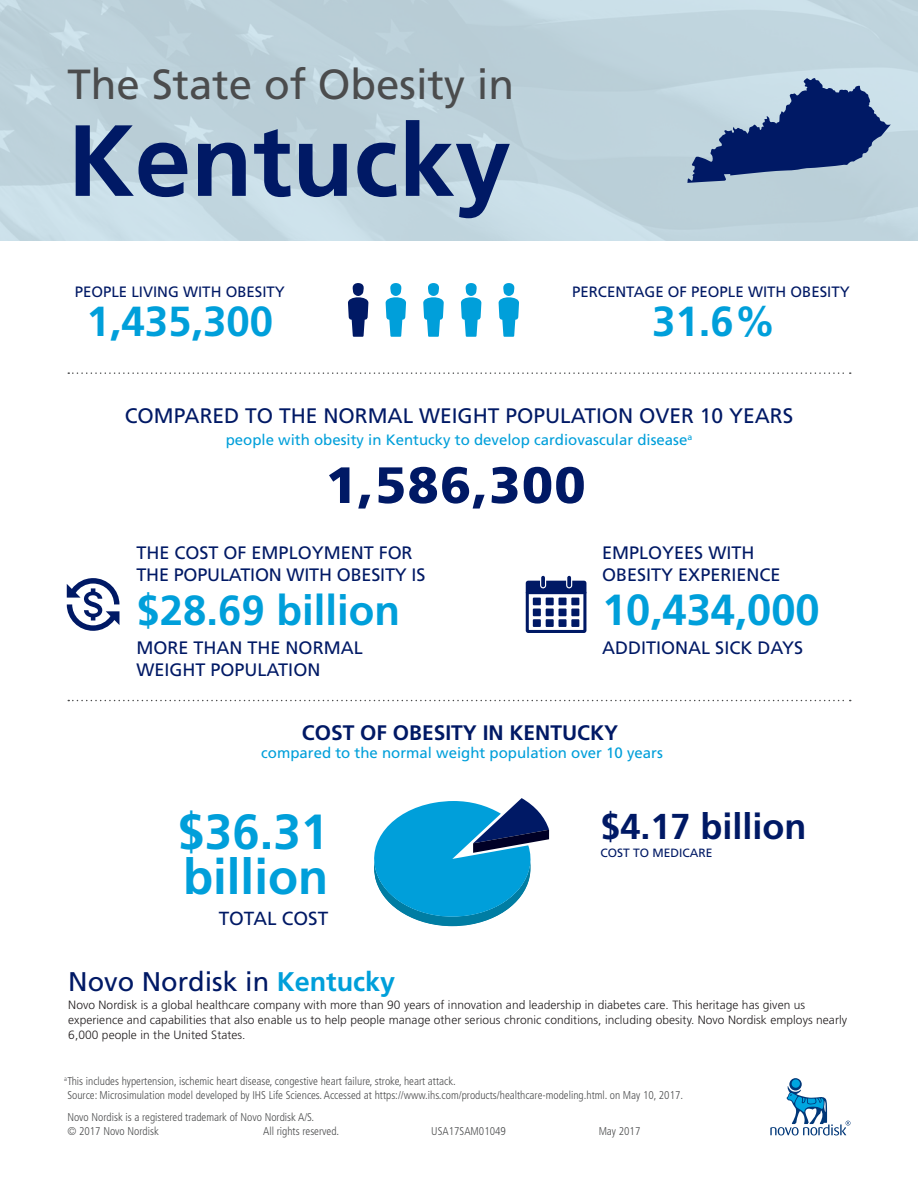
<style>
.page{position:relative;width:918px;height:1188px;background:#fff}
.page>*{position:absolute;margin:0;border:0;box-sizing:border-box;transform-origin:0 0}
.t1{font:700 100.95px "Frutiger LT Std";color:#001965}
.t2{font:900 51px "Frutiger LT Std";letter-spacing:.025em;color:#001965}
.t3{font:700 49.35px/45.6px "Frutiger LT Std";color:#009fda}
.t4{font:700 43.5px "Frutiger LT Std";color:#009fda}
.t5{font:42.15px "Frutiger LT Std";color:#4b4c4d}
.t6{font:700 42px "Frutiger LT Std";color:#009fda}
.t7{font:700 36px "Frutiger LT Std";color:#001965}
.t8{font:27px "Frutiger LT Std";color:#001965}
.t9{font:21px "Frutiger LT Std";color:#001965}
.t10{font:700 21px "Frutiger LT Std";color:#001965}
.t11{font:18.9px "Frutiger LT Std";color:#001965}
.t12{font:18px/22.2px "Frutiger LT Std";color:#001965}
.t13{font:15px "Frutiger LT Std";color:#009fda}
.t14{font:15px "Frutiger LT Std";color:#001965}
.t15{font:300 12px/15px "Frutiger";letter-spacing:.005em;color:#231f20}
.t16{font:12px "Frutiger LT Std";color:#001965}
.t17{font:300 condensed 11.25px/15px "Frutiger";color:#4b4c4d}
.s1{font-weight:700;color:#009fda}
</style>
<div class="page">
<svg style="left:0;top:0;width:918px;height:240px;fill:#bed3dc"></svg>
<svg style="left:67px;top:578px;width:52px;height:53px"></svg>
<svg style="left:789px;top:1078px;width:13px;height:13px"></svg>
<div style="left:792px;top:1079px;width:8px;height:9px;background:#00a6e0;border-radius:50%"></div>
<svg style="left:770px;top:1086px;width:80px;height:50px"></svg>
<svg style="left:68px;top:372px;width:783px;height:2px"></svg>
<svg style="left:68px;top:700px;width:783px;height:1px"></svg>
<div style="left:526px;top:581px;width:60px;height:52px;border:3px solid #001965"></div>
<div style="left:533px;top:598px;width:8px;height:7px;border:2px solid #001965"></div>
<div style="left:546px;top:598px;width:7px;height:6px;background:#001965"></div>
<div style="left:546px;top:598px;width:8px;height:7px;border:2px solid #001965"></div>
<div style="left:559px;top:598px;width:7px;height:6px;background:#001965"></div>
<div style="left:559px;top:598px;width:8px;height:7px;border:2px solid #001965"></div>
<div style="left:572px;top:598px;width:7px;height:6px;background:#001965"></div>
<div style="left:571px;top:598px;width:8px;height:7px;border:2px solid #001965"></div>
<div style="left:533px;top:609px;width:8px;height:7px;border:2px solid #001965"></div>
<div style="left:546px;top:609px;width:7px;height:6px;background:#001965"></div>
<div style="left:546px;top:609px;width:8px;height:7px;border:2px solid #001965"></div>
<div style="left:559px;top:609px;width:7px;height:6px;background:#001965"></div>
<div style="left:559px;top:609px;width:8px;height:7px;border:2px solid #001965"></div>
<div style="left:572px;top:609px;width:7px;height:6px;background:#001965"></div>
<div style="left:571px;top:609px;width:8px;height:7px;border:2px solid #001965"></div>
<svg style="left:534px;top:598px;width:6px;height:26px"></svg>
<div style="left:533px;top:619px;width:8px;height:8px;border:2px solid #001965"></div>
<div style="left:546px;top:620px;width:7px;height:6px;background:#001965"></div>
<div style="left:546px;top:619px;width:8px;height:8px;border:2px solid #001965"></div>
<div style="left:559px;top:620px;width:7px;height:6px;background:#001965"></div>
<div style="left:559px;top:619px;width:8px;height:8px;border:2px solid #001965"></div>
<div style="left:572px;top:620px;width:7px;height:6px;background:#001965"></div>
<div style="left:571px;top:619px;width:8px;height:8px;border:2px solid #001965"></div>
<hr style="left:527px;top:591px;width:58px;height:3px;background:#001965">
<div style="left:527px;top:582px;width:59px;height:11px;background:#001965"></div>
<div style="left:540px;top:578px;width:6px;height:7px;background:#fff"></div>
<svg style="left:566px;top:578px;width:6px;height:7px"></svg>
<svg style="left:541px;top:578px;width:4px;height:7px"></svg>
<svg style="left:567px;top:578px;width:4px;height:7px"></svg>
<svg style="left:348px;top:283px;width:21px;height:54px"></svg>
<svg style="left:385px;top:283px;width:21px;height:54px"></svg>
<svg style="left:423px;top:283px;width:21px;height:54px"></svg>
<svg style="left:461px;top:283px;width:21px;height:54px"></svg>
<svg style="left:498px;top:283px;width:21px;height:54px"></svg>
<svg style="left:687px;top:78px;width:204px;height:105px"></svg>
<svg style="left:374px;top:798px;width:175px;height:128px"></svg>
<h3 class="t5" style="left:68px;top:60px;width:448px">The State of Obesity in</h3>
<h1 class="t1" style="left:68px;top:101px;width:445px">Kentucky</h1>
<h3 class="t14" style="left:75px;top:283px;width:212px">PEOPLE LIVING WITH OBESITY</h3>
<h3 class="t6" style="left:86px;top:297px;width:188px">1,435,300</h3>
<h3 class="t14" style="left:572px;top:283px;width:279px">PERCENTAGE OF PEOPLE WITH OBESITY</h3>
<h3 class="t6" style="left:652px;top:297px;width:125px">31.6%</h3>
<h3 class="t9" style="left:125px;top:403px;width:670px">COMPARED TO THE NORMAL WEIGHT POPULATION OVER 10 YEARS</h3>
<h3 class="t13" style="left:226px;top:431px;width:468px">people with obesity in Kentucky to develop cardiovascular disease<sup>a</sup></h3>
<h2 class="t2" style="left:326px;top:454px;width:261px">1,586,300</h2>
<h3 class="t12" style="left:136px;top:542px;width:291px">THE COST OF EMPLOYMENT FOR<br>THE POPULATION WITH OBESITY IS</h3>
<h3 class="t6" style="left:136px;top:586px;width:265px">$28.69 billion</h3>
<h3 class="t12" style="left:136px;top:637px;width:228px">MORE THAN THE NORMAL<br>WEIGHT POPULATION</h3>
<h3 class="t12" style="left:602px;top:542px;width:180px">EMPLOYEES WITH<br>OBESITY EXPERIENCE</h3>
<h3 class="t4" style="left:602px;top:584px;width:219px">10,434,000</h3>
<h3 class="t12" style="left:602px;top:637px;width:202px">ADDITIONAL SICK DAYS</h3>
<h3 class="t10" style="left:302px;top:721px;width:318px">COST OF OBESITY IN KENTUCKY</h3>
<h3 class="t13" style="left:261px;top:744px;width:403px">compared to the normal weight population over 10 years</h3>
<h3 class="t3" style="left:178px;top:809px;width:152px">$36.31 billion</h3>
<h3 class="t11" style="left:219px;top:907px;width:111px">TOTAL COST</h3>
<h3 class="t7" style="left:600px;top:805px;width:208px">$4.17 billion</h3>
<p class="t16" style="left:600px;top:846px;width:114px">COST TO MEDICARE</p>
<h3 class="t8" style="left:68px;top:965px;width:329px">Novo Nordisk in <span class="s1">Kentucky</span></h3>
<p class="t15" style="left:68px;top:997px;width:780px">Novo Nordisk is a global healthcare company with more than 90 years of innovation and leadership in diabetes care. This heritage has given us experience and capabilities that also enable us to help people manage other serious chronic conditions, including obesity. Novo Nordisk employs nearly<br>6,000 people in the United States.</p>
<p class="t17" style="left:64px;top:1073px;width:621px"><sup>a</sup>This includes hypertension, ischemic heart disease, congestive heart failure, stroke, heart attack.<br>Source: Microsimulation model developed by IHS Life Sciences. Accessed at https://www.ihs.com/products/healthcare-modeling.html. on May 10, 2017.</p>
<p class="t17" style="left:67px;top:1109px;width:248px">Novo Nordisk is a registered trademark of Novo Nordisk A/S. © 2017 Novo Nordisk</p>
<p class="t17" style="left:263px;top:1124px;width:78px">All rights reserved.</p>
<p class="t17" style="left:431px;top:1124px;width:76px">USA17SAM01049</p>
<p class="t17" style="left:599px;top:1124px;width:43px">May 2017</p>
</div>
